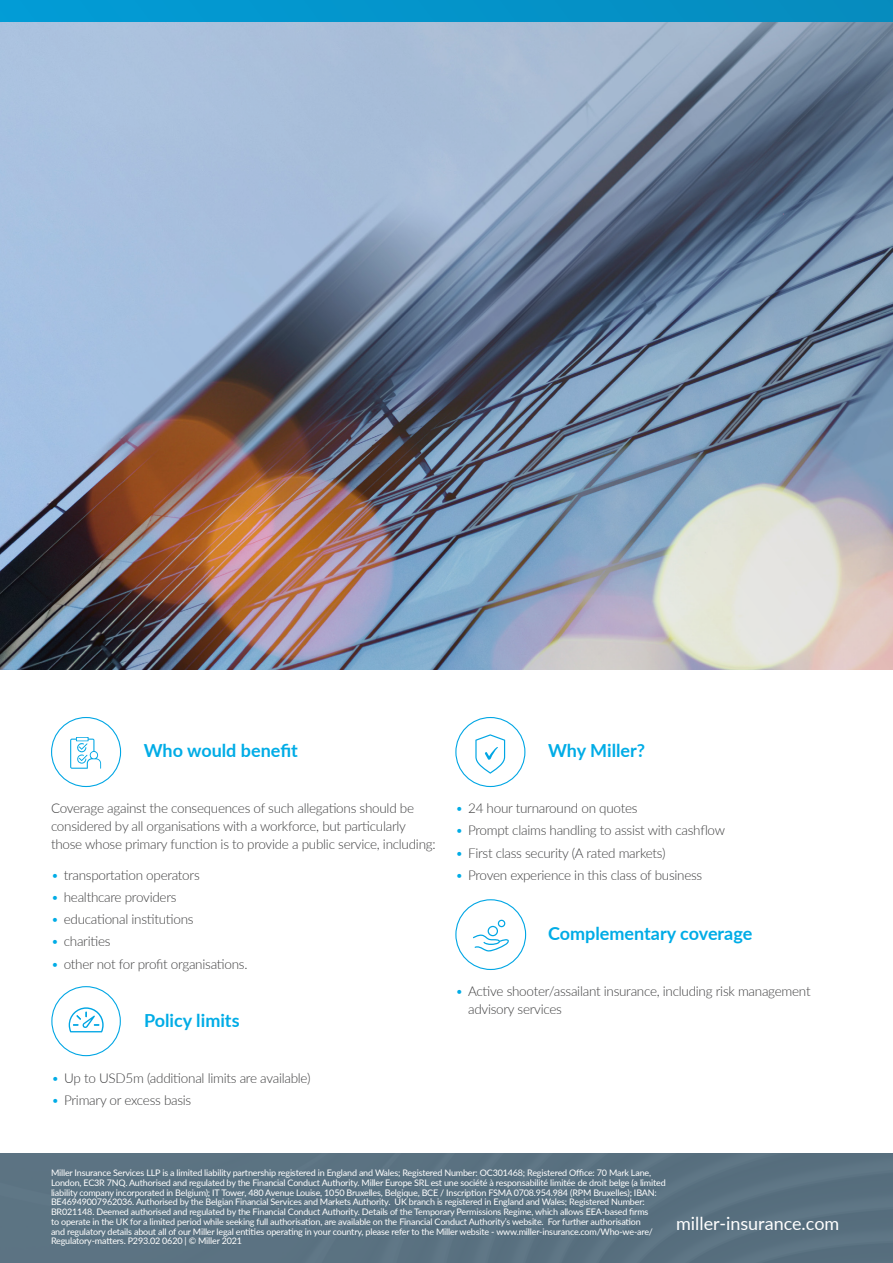
<style>
.page{position:relative;width:893px;height:1263px;background:#fff}
.page>*{position:absolute;margin:0;border:0;box-sizing:border-box;transform-origin:0 0}
.Heading_2{font:700 18px "Lato";color:#00ace6}
.Web_address{font:18px "Lato";color:#fff}
.Body_copy{font:300 13.5px/18px "Lato";letter-spacing:-.02em;color:#3e3e3f}
.Disclaimer{font:9px/9.8px "Lato";letter-spacing:-.02em;color:#fff}
.s1{color:#00ace6}
</style>
<div class="page">
<div style="left:0;top:1154px;width:893px;height:109px;background:#5b7282"></div>
<img style="left:0;top:0;width:892px;height:670px">
<svg style="left:455px;top:899px;width:71px;height:71px"></svg>
<svg style="left:51px;top:717px;width:70px;height:70px"></svg>
<svg style="left:455px;top:717px;width:70px;height:70px"></svg>
<svg style="left:51px;top:986px;width:70px;height:70px"></svg>
<p class="Heading_2" style="left:144px;top:738px;width:156px">Who would benefit</p>
<p class="Body_copy" style="left:51px;top:798px;width:386px">Coverage against the consequences of such allegations should be considered by all organisations with a workforce, but particularly those whose primary function is to provide a public service, including:</p>
<p class="Body_copy" style="left:51px;top:865px;width:150px"><span class="s1">•</span> transportation operators</p>
<p class="Body_copy" style="left:51px;top:887px;width:127px"><span class="s1">•</span> healthcare providers</p>
<p class="Body_copy" style="left:51px;top:910px;width:144px"><span class="s1">•</span> educational institutions</p>
<p class="Body_copy" style="left:51px;top:932px;width:61px"><span class="s1">•</span> charities</p>
<p class="Body_copy" style="left:51px;top:954px;width:198px"><span class="s1">•</span> other not for profit organisations.</p>
<p class="Heading_2" style="left:144px;top:1007px;width:97px">Policy limits</p>
<p class="Body_copy" style="left:51px;top:1069px;width:261px"><span class="s1">•</span> Up to USD5m (additional limits are available)</p>
<p class="Body_copy" style="left:51px;top:1091px;width:142px"><span class="s1">•</span> Primary or excess basis</p>
<p class="Heading_2" style="left:548px;top:738px;width:99px">Why Miller?</p>
<p class="Body_copy" style="left:455px;top:799px;width:184px"><span class="s1">•</span> 24 hour turnaround on quotes</p>
<p class="Body_copy" style="left:455px;top:821px;width:271px"><span class="s1">•</span> Prompt claims handling to assist with cashflow</p>
<p class="Body_copy" style="left:455px;top:843px;width:212px"><span class="s1">•</span> First class security (A rated markets)</p>
<p class="Body_copy" style="left:455px;top:865px;width:248px"><span class="s1">•</span> Proven experience in this class of business</p>
<p class="Heading_2" style="left:548px;top:920px;width:206px">Complementary coverage</p>
<p class="Body_copy" style="left:468px;top:981px;width:344px;text-indent:-13px"><span class="s1">•</span> Active shooter/assailant insurance, including risk management advisory services</p>
<p class="Disclaimer" style="left:51px;top:1167px;width:616px">Miller Insurance Services LLP is a limited liability partnership registered in England and Wales; Registered Number: OC301468; Registered Office: 70 Mark Lane, London, EC3R 7NQ. Authorised and regulated by the Financial Conduct Authority. Miller Europe SRL est une société à responsabilité limitée de droit belge (a limited liability company incorporated in Belgium); IT Tower, 480 Avenue Louise, 1050 Bruxelles, Belgique, BCE / Inscription FSMA 0708.954.984 (RPM Bruxelles); IBAN:<br>BE46949007962036. Authorised by the Belgian Financial Services and Markets Authority. UK branch is registered in England and Wales; Registered Number:<br>BR021148. Deemed authorised and regulated by the Financial Conduct Authority. Details of the Temporary Permissions Regime, which allows EEA-based firms<br>to operate in the UK for a limited period while seeking full authorisation, are available on the Financial Conduct Authority’s website. For further authorisation<br>and regulatory details about all of our Miller legal entities operating in your country, please refer to the Miller website - www.miller-insurance.com/Who-we-are/ Regulatory-matters. P293.02 0620 | © Miller 2021</p>
<p class="Web_address" style="left:676px;top:1210px;width:165px">miller-insurance.com</p>
</div>
